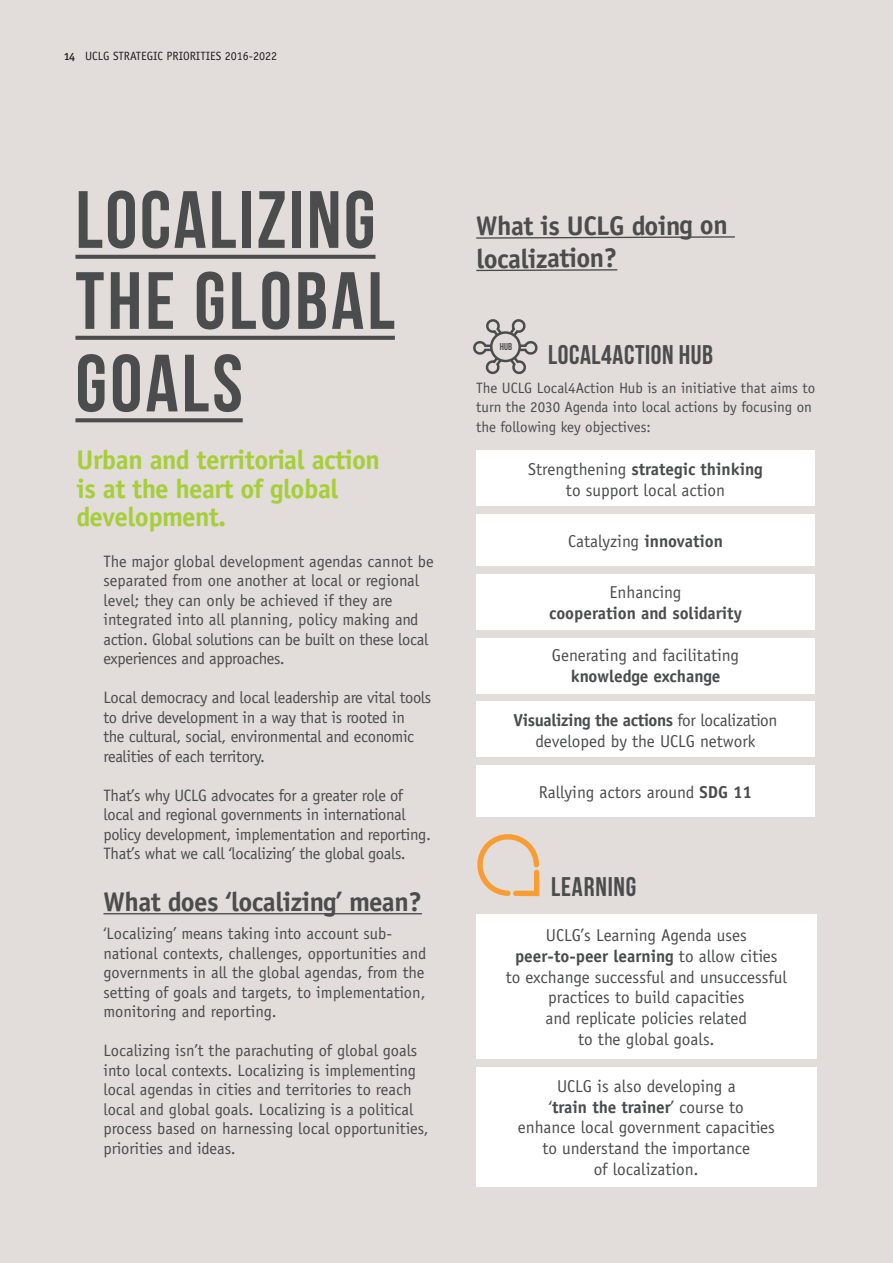
<style>
.page{position:relative;width:893px;height:1263px;background:#e2ddda}
.page>*{position:absolute;margin:0;border:0;box-sizing:border-box;transform-origin:0 0}
.t1{font:700 81px/81.8px "Bebas Neue";letter-spacing:.04em;color:#4b4c4d}
.t2{font:700 27px/28.5px "Officina Sans LT";letter-spacing:-.02em;color:#a6ce39}
.t3{font:700 27px/32.7px "Officina Sans LT";letter-spacing:-.025em;color:#4b4c4d}
.t4{font:700 27px "Bebas Neue";letter-spacing:.02em;color:#4b4c4d}
.t5{font:17.25px/20.7px "Officina Sans LT";color:#4b4c4d;text-align:center}
.t6{font:700 17.25px "Officina Sans LT";color:#4b4c4d}
.t7{font:16.5px/19.5px "Officina Sans LT";color:#4b4c4d}
.t8{font:16.5px/19.5px "Officina Sans LT";letter-spacing:-.02em;color:#4b4c4d}
.t9{font:15px/19.5px "Officina Sans LT";color:#4b4c4d}
.t10{font:12px "Officina Sans LT";color:#231f20}
.t11{font:700 9.9px "Bebas Neue";color:#4b4c4d}
.s1{font-family:"Officina San ITC Medium SC"}
.s2{font-weight:700}
</style>
<div class="page">
<svg style="left:75px;top:255px;width:300px;height:4px"></svg>
<svg style="left:75px;top:336px;width:320px;height:4px"></svg>
<svg style="left:75px;top:418px;width:168px;height:4px"></svg>
<hr style="left:103px;top:913px;width:319px;height:1px;background:#4b4c4d">
<svg style="left:476px;top:236px;width:259px;height:3px"></svg>
<svg style="left:476px;top:269px;width:142px;height:3px"></svg>
<div style="left:476px;top:1067px;width:340px;height:119px;background:#fff"></div>
<div style="left:476px;top:451px;width:339px;height:55px;background:#fff"></div>
<div style="left:476px;top:514px;width:339px;height:52px;background:#fff"></div>
<div style="left:476px;top:574px;width:339px;height:55px;background:#fff"></div>
<div style="left:476px;top:638px;width:339px;height:55px;background:#fff"></div>
<div style="left:476px;top:702px;width:339px;height:55px;background:#fff"></div>
<div style="left:476px;top:765px;width:339px;height:51px;background:#fff"></div>
<div style="left:476px;top:914px;width:340px;height:145px;background:#fff"></div>
<svg style="left:477px;top:834px;width:63px;height:63px"></svg>
<svg style="left:473px;top:319px;width:65px;height:56px"></svg>
<svg style="left:491px;top:332px;width:29px;height:29px"></svg>
<div style="left:490px;top:331px;width:31px;height:31px;border:2px solid #4b4c4d;border-radius:50%"></div>
<p class="t10" style="left:64px;top:48px;width:214px"><span class="s1">14</span> UCLG STRATEGIC PRIORITIES 2016-2022</p>
<h1 class="t1" style="left:75px;top:178px;width:321px">LOCALIZING<br>THE GLOBAL<br>GOALS</h1>
<h2 class="t2" style="left:77px;top:445px;width:305px">Urban and territorial action is at the heart of global development.</h2>
<p class="t7" style="left:103px;top:551px;width:332px">The major global development agendas cannot be separated from one another at local or regional level; they can only be achieved if they are integrated into all planning, policy making and action. Global solutions can be built on these local experiences and approaches.</p>
<p class="t8" style="left:103px;top:688px;width:329px">Local democracy and local leadership are vital tools to drive development in a way that is rooted in<br>the cultural, social, environmental and economic realities of each territory.</p>
<p class="t8" style="left:103px;top:785px;width:329px">That’s why UCLG advocates for a greater role of local and regional governments in international policy development, implementation and reporting.<br>That’s what we call ‘localizing’ the global goals.</p>
<h2 class="t3" style="left:103px;top:885px;width:320px">What does ‘localizing’ mean?</h2>
<p class="t7" style="left:103px;top:924px;width:324px">‘Localizing’ means taking into account sub&shy;national contexts, challenges, opportunities and governments in all the global agendas, from the setting of goals and targets, to implementation, monitoring and reporting.</p>
<p class="t7" style="left:103px;top:1041px;width:327px">Localizing isn’t the parachuting of global goals into local contexts. Localizing is implementing local agendas in cities and territories to reach local and global goals. Localizing is a political process based on harnessing local opportunities, priorities and ideas.</p>
<h2 class="t3" style="left:476px;top:209px;width:253px">What is UCLG doing on localization?</h2>
<p class="t11" style="left:500px;top:341px;width:14px">HUB</p>
<h2 class="t4" style="left:548px;top:340px;width:166px">LOCAL4ACTION HUB</h2>
<p class="t9" style="left:476px;top:378px;width:340px">The UCLG Local4Action Hub is an initiative that aims to turn the 2030 Agenda into local actions by focusing on the following key objectives:</p>
<p class="t5" style="left:528px;top:458px;width:236px">Strengthening <span class="s2">strategic thinking </span>to support local action</p>
<p class="t5" style="left:568px;top:531px;width:156px">Catalyzing <span class="s2">innovation</span></p>
<p class="t5" style="left:609px;top:581px;width:73px">Enhancing</p>
<p class="t6" style="left:549px;top:602px;width:194px">cooperation and solidarity</p>
<p class="t5" style="left:552px;top:645px;width:189px">Generating and facilitating</p>
<p class="t6" style="left:571px;top:666px;width:151px">knowledge exchange</p>
<p class="t5" style="left:514px;top:709px;width:265px"><span class="s2">Visualizing the actions</span> for localization developed by the UCLG network</p>
<p class="t5" style="left:539px;top:782px;width:215px">Rallying actors around <span class="s2">SDG 11</span></p>
<h2 class="t4" style="left:551px;top:872px;width:87px">LEARNING</h2>
<p class="t5" style="left:506px;top:925px;width:283px">UCLG’s Learning Agenda uses <span class="s2">peer-to-peer learning</span> to allow cities to exchange successful and unsuccessful practices to build capacities<br>and replicate policies related<br>to the global goals.</p>
<p class="t5" style="left:518px;top:1076px;width:259px">UCLG is also developing a<br>‘<span class="s2">train the trainer</span>’ course to<br>enhance local government capacities to understand the importance<br>of localization.</p>
</div>
